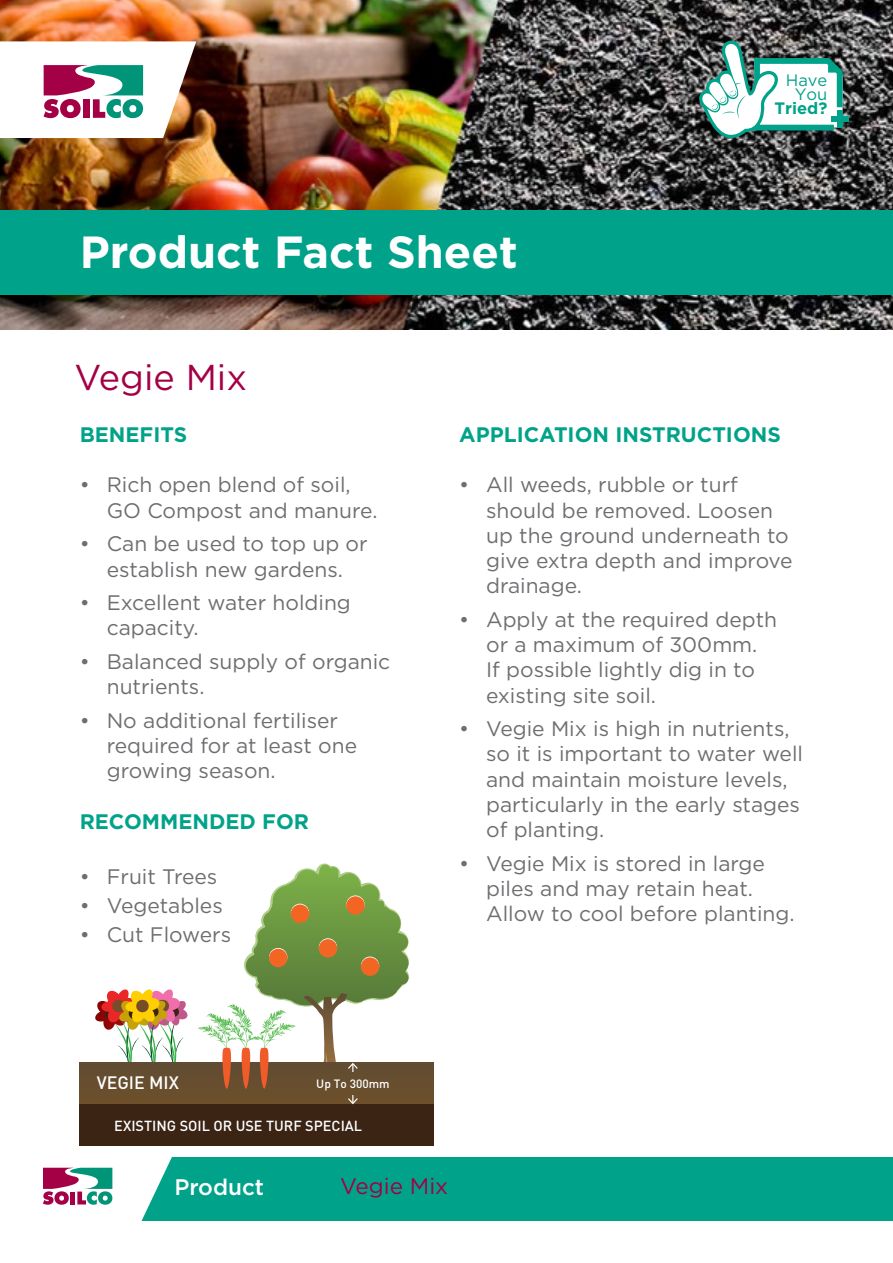
<style>
.page{position:relative;width:893px;height:1263px;background:#fff}
.page>*{position:absolute;margin:0;border:0;box-sizing:border-box;transform-origin:0 0}
.t1{font:700 45px "Gotham HTF";color:#fff}
.t2{font:36px "Gotham HTF";color:#a30046}
.t3{font:22.5px "Gotham HTF";color:#a30046}
.t4{font:500 22.5px "Gotham HTF";color:#fff}
.t5{font:21px/25.2px "Gotham HTF";color:#6d6e71}
.t6{font:700 21px "Gotham HTF";color:#00a389}
.t7{font:500 17.7px "DIN";color:#fff}
.t8{font:16.5px/14.1px "Gotham HTF";color:#00a389;text-align:center}
.t9{font:700 16.5px "Gotham HTF";color:#00a389}
.t10{font:500 14.4px "DIN";color:#fff}
.t11{font:500 12px "DIN";color:#fff}
</style>
<div class="page">
<div style="left:0;top:1157px;width:893px;height:64px;background:#00a389"></div>
<svg style="left:0;top:1157px;width:172px;height:64px;background:#cfd9db"></svg>
<img style="left:94px;top:989px;width:94px;height:74px">
<div style="left:80px;top:1063px;width:354px;height:41px;background:#694f2d"></div>
<div style="left:79px;top:1104px;width:355px;height:42px;background:#3c2415"></div>
<svg style="left:348px;top:1095px;width:10px;height:9px"></svg>
<svg style="left:197px;top:863px;width:213px;height:226px"></svg>
<img style="left:0;top:0;width:893px;height:330px">
<div style="left:0;top:210px;width:893px;height:85px;background:#00a389"></div>
<div style="left:831px;top:116px;width:17px;height:6px;background:#00a389"></div>
<svg style="left:698px;top:37px;width:145px;height:109px"></svg>
<svg style="left:0;top:41px;width:196px;height:97px"></svg>
<h1 class="t1" style="left:80px;top:226px;width:439px">Product Fact Sheet</h1>
<p class="t8" style="left:786px;top:73px;width:43px">Have<br>You</p>
<p class="t9" style="left:774px;top:99px;width:54px">Tried?</p>
<h2 class="t2" style="left:74px;top:357px;width:174px">Vegie Mix</h2>
<p class="t6" style="left:80px;top:422px;width:109px">BENEFITS</p>
<p class="t5" style="left:107px;top:472px;width:272px;text-indent:-27px">• Rich open blend of soil,<br>GO Compost and manure.</p>
<p class="t5" style="left:80px;top:531px;width:289px;text-align:center">• Can be used to top up or establish new gardens.</p>
<p class="t5" style="left:107px;top:590px;width:246px;text-indent:-27px">• Excellent water holding capacity.</p>
<p class="t5" style="left:107px;top:649px;width:285px;text-indent:-27px">• Balanced supply of organic nutrients.</p>
<p class="t5" style="left:107px;top:708px;width:252px;text-indent:-27px">• No additional fertiliser required for at least one growing season.</p>
<p class="t6" style="left:80px;top:809px;width:231px">RECOMMENDED FOR</p>
<p class="t5" style="left:80px;top:863px;width:139px">• Fruit Trees</p>
<p class="t5" style="left:80px;top:893px;width:145px">• Vegetables</p>
<p class="t5" style="left:80px;top:922px;width:153px">• Cut Flowers</p>
<p class="t6" style="left:459px;top:422px;width:323px">APPLICATION INSTRUCTIONS</p>
<p class="t5" style="left:486px;top:472px;width:308px;text-indent:-27px">• All weeds, rubble or turf should be removed. Loosen up the ground underneath to give extra depth and improve drainage.</p>
<p class="t5" style="left:486px;top:607px;width:293px;text-indent:-27px">• Apply at the required depth or a maximum of 300mm.<br>If possible lightly dig in to existing site soil.</p>
<p class="t5" style="left:486px;top:716px;width:318px;text-indent:-27px">• Vegie Mix is high in nutrients, so it is important to water well and maintain moisture levels, particularly in the early stages of planting.</p>
<p class="t5" style="left:486px;top:850px;width:310px;text-indent:-27px">• Vegie Mix is stored in large piles and may retain heat.<br>Allow to cool before planting.</p>
<p class="t7" style="left:97px;top:1071px;width:84px">VEGIE MIX</p>
<p class="t11" style="left:316px;top:1076px;width:75px">Up To 300mm</p>
<p class="t10" style="left:114px;top:1116px;width:249px">EXISTING SOIL OR USE TURF SPECIAL</p>
<p class="t4" style="left:174px;top:1174px;width:91px">Product</p>
<p class="t3" style="left:340px;top:1174px;width:109px">Vegie Mix</p>
</div>
